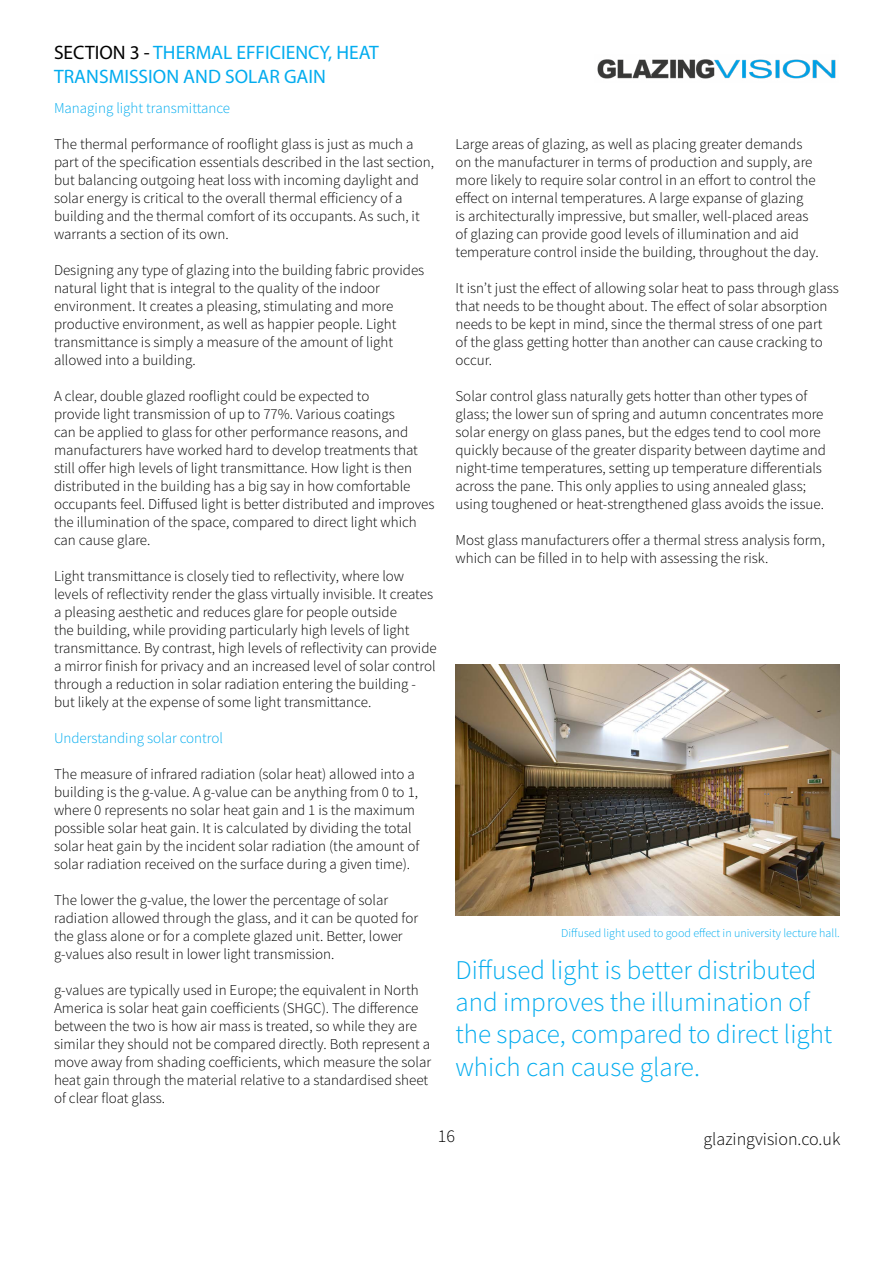
<style>
.page{position:relative;width:893px;height:1263px;background:#fff}
.page>*{position:absolute;margin:0;border:0;box-sizing:border-box;transform-origin:0 0}
.t1{font:300 27px/32.4px "Source Sans Pro";color:#02acef}
.t2{font:19.5px/23.4px "Myriad Pro";color:#02acef}
.t3{font:300 18px "Source Sans Pro";color:#000}
.t4{font:300 15px/18px "Source Sans Pro";color:#000}
.t5{font:300 15px "Source Sans Pro";color:#02acef}
.t6{font:300 12px "Source Sans Pro";color:#02acef}
.s1{color:#000}
</style>
<div class="page">
<img style="left:597px;top:59px;width:239px;height:20px">
<img style="left:456px;top:664px;width:383px;height:252px">
<h2 class="t2" style="left:54px;top:41px;width:326px"><span class="s1">SECTION 3 -</span> THERMAL EFFICIENCY, HEAT<br>TRANSMISSION AND SOLAR GAIN</h2>
<p class="t5" style="left:54px;top:99px;width:178px">Managing light transmittance</p>
<p class="t4" style="left:54px;top:135px;width:382px">The thermal performance of rooflight glass is just as much a part of the specification essentials described in the last section, but balancing outgoing heat loss with incoming daylight and solar energy is critical to the overall thermal efficiency of a building and the thermal comfort of its occupants. As such, it warrants a section of its own.</p>
<p class="t4" style="left:54px;top:261px;width:372px">Designing any type of glazing into the building fabric provides natural light that is integral to the quality of the indoor environment. It creates a pleasing, stimulating and more productive environment, as well as happier people. Light transmittance is simply a measure of the amount of light allowed into a building.</p>
<p class="t4" style="left:54px;top:387px;width:382px">A clear, double glazed rooflight could be expected to<br>provide light transmission of up to 77%. Various coatings<br>can be applied to glass for other performance reasons, and manufacturers have worked hard to develop treatments that still offer high levels of light transmittance. How light is then distributed in the building has a big say in how comfortable occupants feel. Diffused light is better distributed and improves the illumination of the space, compared to direct light which can cause glare.</p>
<p class="t4" style="left:54px;top:567px;width:384px">Light transmittance is closely tied to reflectivity, where low levels of reflectivity render the glass virtually invisible. It creates a pleasing aesthetic and reduces glare for people outside<br>the building, while providing particularly high levels of light transmittance. By contrast, high levels of reflectivity can provide a mirror finish for privacy and an increased level of solar control through a reduction in solar radiation entering the building - but likely at the expense of some light transmittance.</p>
<p class="t5" style="left:54px;top:729px;width:171px">Understanding solar control</p>
<p class="t4" style="left:54px;top:765px;width:367px">The measure of infrared radiation (solar heat) allowed into a building is the g-value. A g-value can be anything from 0 to 1, where 0 represents no solar heat gain and 1 is the maximum possible solar heat gain. It is calculated by dividing the total solar heat gain by the incident solar radiation (the amount of solar radiation received on the surface during a given time).</p>
<p class="t4" style="left:54px;top:891px;width:366px">The lower the g-value, the lower the percentage of solar radiation allowed through the glass, and it can be quoted for the glass alone or for a complete glazed unit. Better, lower g-values also result in lower light transmission.</p>
<p class="t4" style="left:54px;top:981px;width:379px">g-values are typically used in Europe; the equivalent in North America is solar heat gain coefficients (SHGC). The difference between the two is how air mass is treated, so while they are similar they should not be compared directly. Both represent a move away from shading coefficients, which measure the solar heat gain through the material relative to a standardised sheet of clear float glass.</p>
<p class="t4" style="left:455px;top:135px;width:365px">Large areas of glazing, as well as placing greater demands on the manufacturer in terms of production and supply, are more likely to require solar control in an effort to control the effect on internal temperatures. A large expanse of glazing<br>is architecturally impressive, but smaller, well-placed areas of glazing can provide good levels of illumination and aid temperature control inside the building, throughout the day.</p>
<p class="t4" style="left:455px;top:279px;width:385px">It isn’t just the effect of allowing solar heat to pass through glass that needs to be thought about. The effect of solar absorption needs to be kept in mind, since the thermal stress of one part<br>of the glass getting hotter than another can cause cracking to occur.</p>
<p class="t4" style="left:455px;top:387px;width:372px">Solar control glass naturally gets hotter than other types of glass; the lower sun of spring and autumn concentrates more solar energy on glass panes, but the edges tend to cool more quickly because of the greater disparity between daytime and night-time temperatures, setting up temperature differentials across the pane. This only applies to using annealed glass; using toughened or heat-strengthened glass avoids the issue.</p>
<p class="t4" style="left:455px;top:531px;width:371px">Most glass manufacturers offer a thermal stress analysis form, which can be filled in to help with assessing the risk.</p>
<p class="t6" style="left:561px;top:926px;width:280px">Diffused light used to good effect in university lecture hall.</p>
<h1 class="t1" style="left:455px;top:953px;width:378px">Diffused light is better distributed and improves the illumination of the space, compared to direct light which can cause glare.</h1>
<p class="t3" style="left:438px;top:1125px;width:19px">16</p>
<p class="t3" style="left:703px;top:1128px;width:138px">glazingvision.co.uk</p>
</div>
